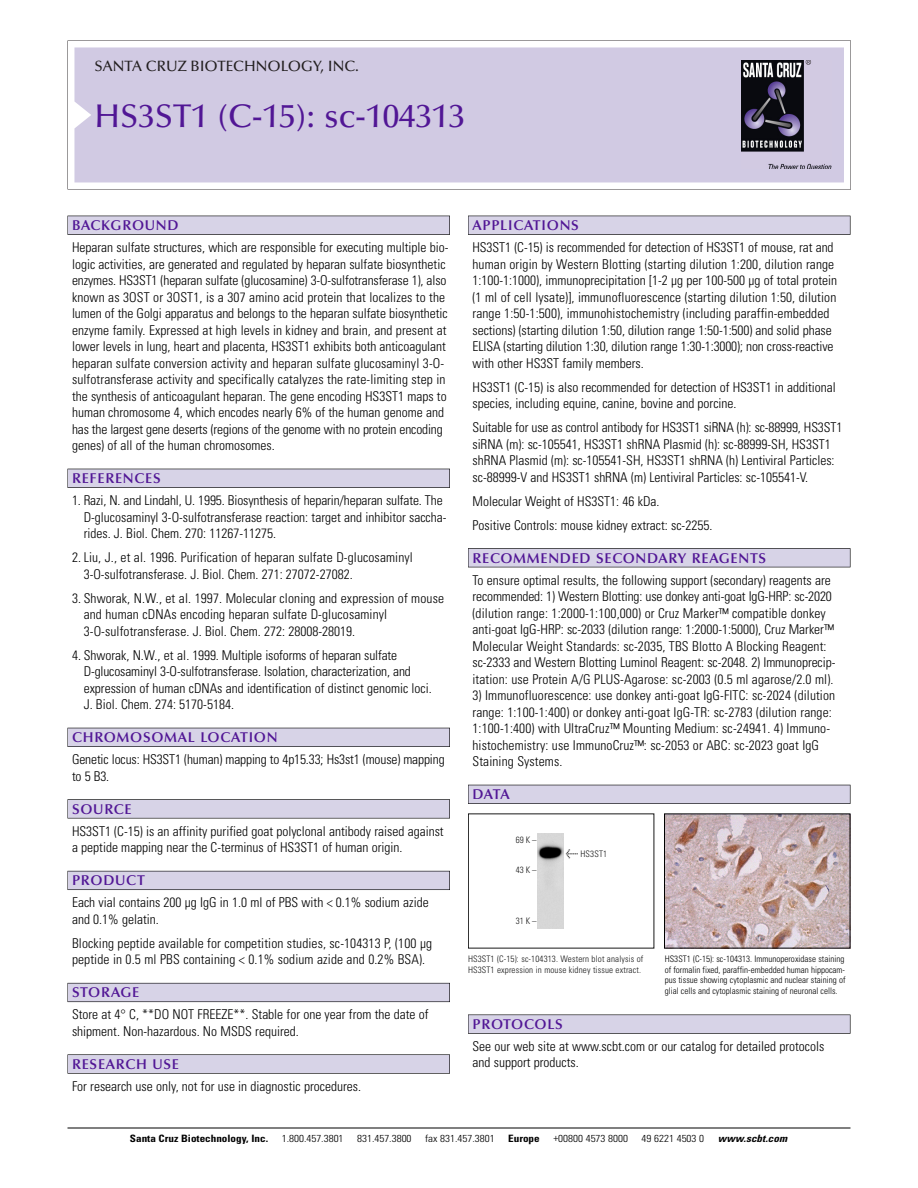
<style>
.page{position:relative;width:918px;height:1188px;background:#fff}
.page>*{position:absolute;margin:0;border:0;box-sizing:border-box;transform-origin:0 0}
.t1{font:500 33px "Optima";color:#511695}
.t2{font:500 15px "Optima";color:#231f20}
.t3{font:600 14.25px "Optima";letter-spacing:.05em;color:#511695}
.t4{font:300 condensed 13.5px/16.5px "Univers";color:#000}
.t5{font:300 condensed 10.2px "Univers";color:#000;scale:1.1 1}
.t6{font:700 condensed 10.2px "Univers";color:#000;scale:1.1 1}
.t7{font:italic 700 condensed 10.2px "Univers";letter-spacing:.005em;color:#000;scale:1.1 1}
.t8{font:300 condensed 9px/10.5px "Univers";color:#000}
.t9{font:9px/10.5px "Univers Condensed Light+YLVGDP";letter-spacing:.015em;color:#191919}
.s1{font-family:"Meta Plus Book Roman+HMSALW";font-size:10.5px}
</style>
<div class="page">
<svg style="left:68px;top:40px;width:783px;height:149px"></svg>
<div style="left:74px;top:47px;width:770px;height:135px;background:#d1cae3"></div>
<img style="left:741px;top:60px;width:90px;height:108px">
<div style="left:68px;top:216px;width:382px;height:19px;background:#525155"></div>
<div style="left:68px;top:216px;width:381px;height:18px;background:#d7d3e7"></div>
<div style="left:68px;top:469px;width:382px;height:19px;background:#515055"></div>
<div style="left:68px;top:469px;width:381px;height:18px;background:#d7d3e7"></div>
<div style="left:68px;top:728px;width:382px;height:19px;background:#525158"></div>
<div style="left:68px;top:728px;width:381px;height:18px;background:#d7d3e7"></div>
<div style="left:68px;top:799px;width:382px;height:19px;background:#575759"></div>
<div style="left:68px;top:800px;width:381px;height:18px;background:#d7d3e7"></div>
<div style="left:68px;top:871px;width:382px;height:19px;background:#5b5a62"></div>
<div style="left:68px;top:871px;width:381px;height:18px;background:#d7d3e7"></div>
<div style="left:68px;top:983px;width:382px;height:19px;background:#66646e"></div>
<div style="left:68px;top:983px;width:381px;height:18px;background:#d7d3e7"></div>
<div style="left:68px;top:1054px;width:382px;height:20px;background:#616161"></div>
<div style="left:68px;top:1055px;width:381px;height:18px;background:#d7d3e7"></div>
<div style="left:468px;top:216px;width:382px;height:19px;background:#525155"></div>
<div style="left:468px;top:216px;width:382px;height:18px;background:#d7d3e7"></div>
<div style="left:468px;top:548px;width:382px;height:19px;background:#525155"></div>
<div style="left:468px;top:549px;width:382px;height:18px;background:#d7d3e7"></div>
<div style="left:468px;top:785px;width:382px;height:19px;background:#525158"></div>
<div style="left:468px;top:785px;width:382px;height:18px;background:#d7d3e7"></div>
<div style="left:468px;top:1015px;width:382px;height:19px;background:#575759"></div>
<div style="left:468px;top:1015px;width:382px;height:18px;background:#d7d3e7"></div>
<hr style="left:68px;top:1128px;width:782px;height:1px;background:#000">
<img style="left:666px;top:815px;width:182px;height:131px">
<img style="left:538px;top:833px;width:26px;height:96px">
<p class="t2" style="left:94px;top:61px;width:266px">SANTA CRUZ BIOTECHNOLOGY, INC.</p>
<h1 class="t1" style="left:94px;top:103px;width:372px">HS3ST1 (C-15): sc-104313</h1>
<p class="t3" style="left:72px;top:219px;width:108px">BACKGROUND</p>
<p class="t4" style="left:72px;top:240px;width:378px">Heparan sulfate structures, which are responsible for executing multiple bio&shy;logic activities, are generated and regulated by heparan sulfate biosynthetic enzymes. HS3ST1 (heparan sulfate (glucosamine) 3-O-sulfotransferase 1), also known as 3OST or 3OST1, is a 307 amino acid protein that localizes to the lumen of the Golgi apparatus and belongs to the heparan sulfate biosynthetic enzyme family. Expressed at high levels in kidney and brain, and present at lower levels in lung, heart and placenta, HS3ST1 exhibits both anticoagulant heparan sulfate conversion activity and heparan sulfate glucosaminyl 3-O&shy;sulfotransferase activity and specifically catalyzes the rate-limiting step in the synthesis of anticoagulant heparan. The gene encoding HS3ST1 maps to human chromosome 4, which encodes nearly 6% of the human genome and has the largest gene deserts (regions of the genome with no protein encoding genes) of all of the human chromosomes.</p>
<p class="t3" style="left:72px;top:473px;width:90px">REFERENCES</p>
<p class="t4" style="left:84px;top:493px;width:364px;text-indent:-12px">1. Razi, N. and Lindahl, U. 1995. Biosynthesis of heparin/heparan sulfate. The<br>D-glucosaminyl 3-O-sulfotransferase reaction: target and inhibitor saccha&shy;rides. J. Biol. Chem. 270: 11267-11275.</p>
<p class="t4" style="left:84px;top:550px;width:331px;text-indent:-12px">2. Liu, J., et al. 1996. Purification of heparan sulfate D-glucosaminyl<br>3-O-sulfotransferase. J. Biol. Chem. 271: 27072-27082.</p>
<p class="t4" style="left:84px;top:591px;width:362px;text-indent:-12px">3. Shworak, N.W., et al. 1997. Molecular cloning and expression of mouse and human cDNAs encoding heparan sulfate D-glucosaminyl<br>3-O-sulfotransferase. J. Biol. Chem. 272: 28008-28019.</p>
<p class="t4" style="left:84px;top:648px;width:350px;text-indent:-12px">4. Shworak, N.W., et al. 1999. Multiple isoforms of heparan sulfate D-glucosaminyl 3-O-sulfotransferase. Isolation, characterization, and expression of human cDNAs and identification of distinct genomic loci.<br>J. Biol. Chem. 274: 5170-5184.</p>
<p class="t3" style="left:72px;top:732px;width:207px">CHROMOSOMAL LOCATION</p>
<p class="t4" style="left:72px;top:752px;width:374px">Genetic locus: HS3ST1 (human) mapping to 4p15.33; Hs3st1 (mouse) mapping to 5 B3.</p>
<p class="t3" style="left:72px;top:803px;width:61px">SOURCE</p>
<p class="t4" style="left:72px;top:824px;width:373px">HS3ST1 (C-15) is an affinity purified goat polyclonal antibody raised against a peptide mapping near the C-terminus of HS3ST1 of human origin.</p>
<p class="t3" style="left:72px;top:875px;width:74px">PRODUCT</p>
<p class="t4" style="left:72px;top:895px;width:358px">Each vial contains 200 µg IgG in 1.0 ml of PBS with &lt; 0.1% sodium azide and 0.1% gelatin.</p>
<p class="t4" style="left:72px;top:936px;width:362px">Blocking peptide available for competition studies, sc-104313 P, (100 µg peptide in 0.5 ml PBS containing &lt; 0.1% sodium azide and 0.2% BSA).</p>
<p class="t3" style="left:72px;top:987px;width:69px">STORAGE</p>
<p class="t4" style="left:72px;top:1007px;width:358px">Store at 4° C, **DO NOT FREEZE**. Stable for one year from the date of shipment. Non-hazardous. No MSDS required.</p>
<p class="t3" style="left:72px;top:1058px;width:109px">RESEARCH USE</p>
<p class="t4" style="left:72px;top:1079px;width:290px">For research use only, not for use in diagnostic procedures.</p>
<p class="t3" style="left:473px;top:219px;width:108px">APPLICATIONS</p>
<p class="t4" style="left:473px;top:240px;width:366px">HS3ST1 (C-15) is recommended for detection of HS3ST1 of mouse, rat and human origin by Western Blotting (starting dilution 1:200, dilution range 1:100-1:1000), immunoprecipitation [1-2 µg per 100-500 µg of total protein (1 ml of cell lysate)], immunofluorescence (starting dilution 1:50, dilution range 1:50-1:500), immunohistochemistry (including paraffin-embedded sections) (starting dilution 1:50, dilution range 1:50-1:500) and solid phase ELISA (starting dilution 1:30, dilution range 1:30-1:3000); non cross-reactive with other HS3ST family members.</p>
<p class="t4" style="left:473px;top:380px;width:365px">HS3ST1 (C-15) is also recommended for detection of HS3ST1 in additional species, including equine, canine, bovine and porcine.</p>
<p class="t4" style="left:473px;top:420px;width:371px">Suitable for use as control antibody for HS3ST1 siRNA (h): sc-88999, HS3ST1 siRNA (m): sc-105541, HS3ST1 shRNA Plasmid (h): sc-88999-SH, HS3ST1 shRNA Plasmid (m): sc-105541-SH, HS3ST1 shRNA (h) Lentiviral Particles: sc-88999-V and HS3ST1 shRNA (m) Lentiviral Particles: sc-105541-V.</p>
<p class="t4" style="left:473px;top:490px;width:241px;line-height:24px">Molecular Weight of HS3ST1: 46 kDa.<br>Positive Controls: mouse kidney extract: sc-2255.</p>
<p class="t3" style="left:473px;top:552px;width:295px">RECOMMENDED SECONDARY REAGENTS</p>
<p class="t4" style="left:473px;top:573px;width:364px">To ensure optimal results, the following support (secondary) reagents are recommended: 1) Western Blotting: use donkey anti-goat IgG-HRP: sc-2020 (dilution range: 1:2000-1:100,000) or Cruz Marker™ compatible donkey anti-goat IgG-HRP: sc-2033 (dilution range: 1:2000-1:5000), Cruz Marker™ Molecular Weight Standards: sc-2035, TBS Blotto A Blocking Reagent: sc-2333 and Western Blotting Luminol Reagent: sc-2048. 2) Immunoprecip&shy;itation: use Protein A/G PLUS-Agarose: sc-2003 (0.5 ml agarose/2.0 ml).</p>
<p class="t4" style="left:473px;top:688px;width:364px">3) Immunofluorescence: use donkey anti-goat IgG-FITC: sc-2024 (dilution range: 1:100-1:400) or donkey anti-goat IgG-TR: sc-2783 (dilution range:<br>1:100-1:400) with UltraCruz™ Mounting Medium: sc-24941. 4) Immuno&shy;histochemistry: use ImmunoCruz™: sc-2053 or ABC: sc-2023 goat IgG Staining Systems.</p>
<p class="t3" style="left:473px;top:789px;width:39px">DATA</p>
<p class="t9" style="left:516px;top:836px;width:22px">69K–</p>
<p class="t9" style="left:516px;top:866px;width:22px">43K–</p>
<p class="t9" style="left:516px;top:916px;width:22px">31K–</p>
<p class="t9" style="left:566px;top:849px;width:43px"><span class="s1">&lt;</span> HS3ST1</p>
<p class="t9" style="left:468px;top:955px;width:177px">HS3ST1 (C-15): sc-104313. Western blot analysis of<br>HS3ST1 expression in mouse kidney tissue extract.</p>
<p class="t8" style="left:665px;top:955px;width:182px">HS3ST1 (C-15): sc-104313. Immunoperoxidase staining of formalin fixed, paraffin-embedded human hippocam&shy;pus tissue showing cytoplasmic and nuclear staining of glial cells and cytoplasmic staining of neuronal cells.</p>
<p class="t3" style="left:473px;top:1018px;width:92px">PROTOCOLS</p>
<p class="t4" style="left:473px;top:1039px;width:353px">See our web site at www.scbt.com or our catalog for detailed protocols and support products.</p>
<p class="t6" style="left:130px;top:1135px;width:127px">Santa Cruz Biotechnology, Inc.</p>
<p class="t5" style="left:282px;top:1135px;width:58px">1.800.457.3801</p>
<p class="t5" style="left:357px;top:1135px;width:51px">831.457.3800</p>
<p class="t5" style="left:425px;top:1135px;width:65px">fax 831.457.3801</p>
<p class="t6" style="left:508px;top:1135px;width:30px">Europe</p>
<p class="t5" style="left:553px;top:1135px;width:69px">+00800 4573 8000</p>
<p class="t5" style="left:642px;top:1135px;width:58px">49 6221 4503 0</p>
<p class="t7" style="left:718px;top:1135px;width:64px">www.scbt.com</p>
</div>
